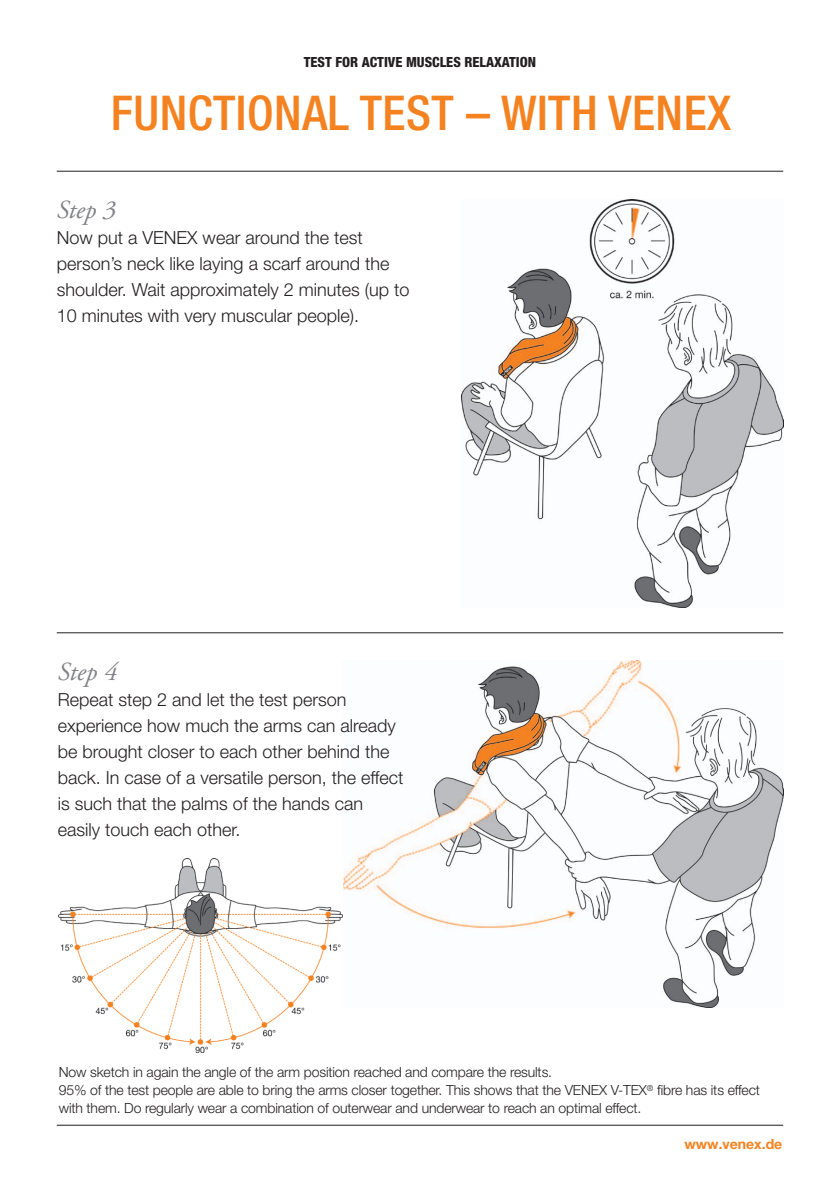
<style>
.page{position:relative;width:840px;height:1191px;background:#fff}
.page>*{position:absolute;margin:0;border:0;box-sizing:border-box;transform-origin:0 0}
.t1{font:500 condensed 48px "Helvetica Neue LT Pro";letter-spacing:.01em;color:#f58220}
.t2{font:italic 26px "Adobe Garamond Pro";color:#808285}
.t3{font:300 18px/26px "Helvetica Neue LT Pro";color:#231f20}
.t4{font:300 14px/18px "Helvetica Neue LT Pro";letter-spacing:-.01em;color:#231f20}
.Seitentitel{font:800 condensed 14px "Helvetica Neue LT Pro";color:#231f20}
.t5{font:700 14px "Helvetica Neue LT Pro";color:#f58220}
</style>
<div class="page">
<img style="left:342px;top:660px;width:440px;height:347px">
<img style="left:461px;top:199px;width:321px;height:408px">
<hr style="left:57px;top:1124px;width:725px;height:1px;background:#231f20">
<hr style="left:57px;top:171px;width:725px;height:1px;background:#231f20">
<hr style="left:57px;top:632px;width:725px;height:1px;background:#231f20">
<img style="left:59px;top:858px;width:283px;height:194px">
<p class="Seitentitel" style="left:304px;top:53px;width:234px">TEST FOR ACTIVE MUSCLES RELAXATION</p>
<p class="t1" style="left:111px;top:84px;width:621px">FUNCTIONAL TEST – WITH VENEX</p>
<h2 class="t2" style="left:57px;top:194px;width:61px">Step 3</h2>
<h2 class="t3" style="left:57px;top:224px;width:354px">Now put a VENEX wear around the test person’s neck like laying a scarf around the shoulder. Wait approximately 2 minutes (up to 10 minutes with very muscular people).</h2>
<h2 class="t2" style="left:58px;top:655px;width:61px">Step 4</h2>
<h2 class="t3" style="left:58px;top:685px;width:347px">Repeat step 2 and let the test person experience how much the arms can already be brought closer to each other behind the back. In case of a versatile person, the effect is such that the palms of the hands can</h2>
<h2 class="t3" style="left:58px;top:815px;width:184px">easily touch each other.</h2>
<h2 class="t4" style="left:59px;top:1063px;width:494px">Now sketch in again the angle of the arm position reached and compare the results.</h2>
<h2 class="t4" style="left:59px;top:1081px;width:702px">95% of the test people are able to bring the arms closer together. This shows that the VENEX V-TEX<sup>®</sup> fibre has its effect with them. Do regularly wear a combination of outerwear and underwear to reach an optimal effect.</h2>
<p class="t5" style="left:684px;top:1135px;width:99px">www.venex.de</p>
</div>
